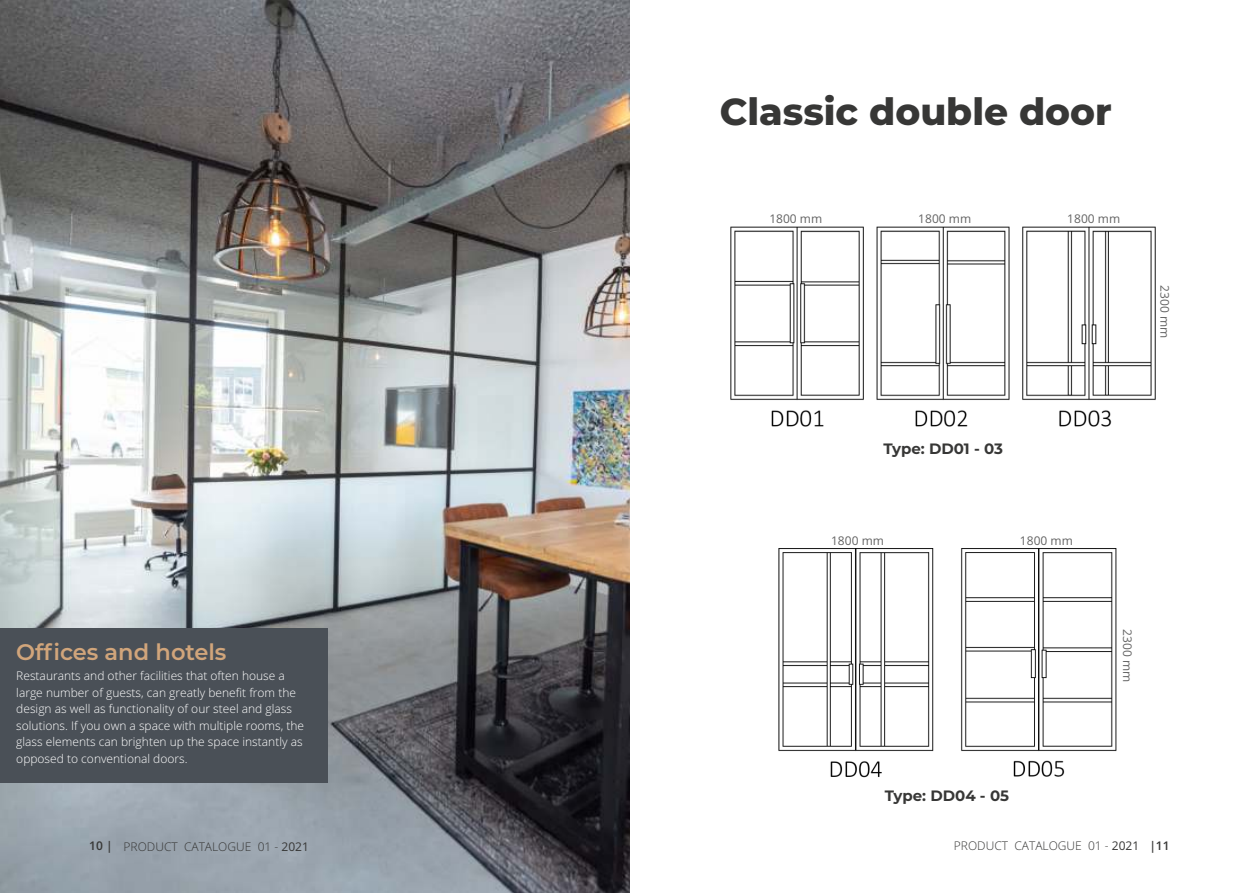
<style>
.page{position:relative;width:1259px;height:893px;background:#fff}
.page>*{position:absolute;margin:0;border:0;box-sizing:border-box;transform-origin:0 0}
.t1{font:800 37.5px "Montserrat";color:#373736}
.t2{font:600 22.5px "Montserrat";color:#d1a57b}
.t3{font:700 15px "Montserrat";color:#373736}
.t4{font:300 12px/16.5px "Open Sans";color:#fefefe}
.t5{font:300 12px "Open Sans";color:#373736}
.t6{font:12px "Open Sans";color:#646464}
.s1{font-weight:600}
.s2{font-weight:400}
</style>
<div class="page">
<img style="left:0;top:0;width:629px;height:893px">
<div style="left:0;top:628px;width:327px;height:154px;background:#4a5057"></div>
<img style="left:730px;top:226px;width:426px;height:201px">
<img style="left:778px;top:548px;width:339px;height:230px">
<h1 class="t1" style="left:720px;top:89px;width:393px">Classic double door</h1>
<h2 class="t2" style="left:16px;top:639px;width:212px">Offices and hotels</h2>
<p class="t4" style="left:16px;top:669px;width:289px">Restaurants and other facilities that often house a large number of guests, can greatly benefit from the design as well as functionality of our steel and glass solutions. If you own a space with multiple rooms, the glass elements can brighten up the space instantly as opposed to conventional doors.</p>
<p class="t6" style="left:769px;top:214px;width:54px">1800 mm</p>
<p class="t6" style="left:918px;top:214px;width:54px">1800 mm</p>
<p class="t6" style="left:1067px;top:214px;width:54px">1800 mm</p>
<p class="t6" style="left:1169px;top:285px;width:54px;rotate:90deg">2300 mm</p>
<p class="t3" style="left:883px;top:440px;width:121px">Type: DD01 - 03</p>
<p class="t6" style="left:831px;top:535px;width:54px">1800 mm</p>
<p class="t6" style="left:1020px;top:535px;width:54px">1800 mm</p>
<p class="t6" style="left:1132px;top:629px;width:54px;rotate:90deg">2300 mm</p>
<p class="t3" style="left:885px;top:786px;width:126px">Type: DD04 - 05</p>
<p class="t5" style="left:89px;top:842px;width:221px"><span class="s1">10 |</span> PRODUCT CATALOGUE 01 - <span class="s2">2021</span></p>
<p class="t5" style="left:954px;top:841px;width:217px">PRODUCT CATALOGUE 01 - <span class="s2">2021</span> <span class="s1">|11</span></p>
</div>
